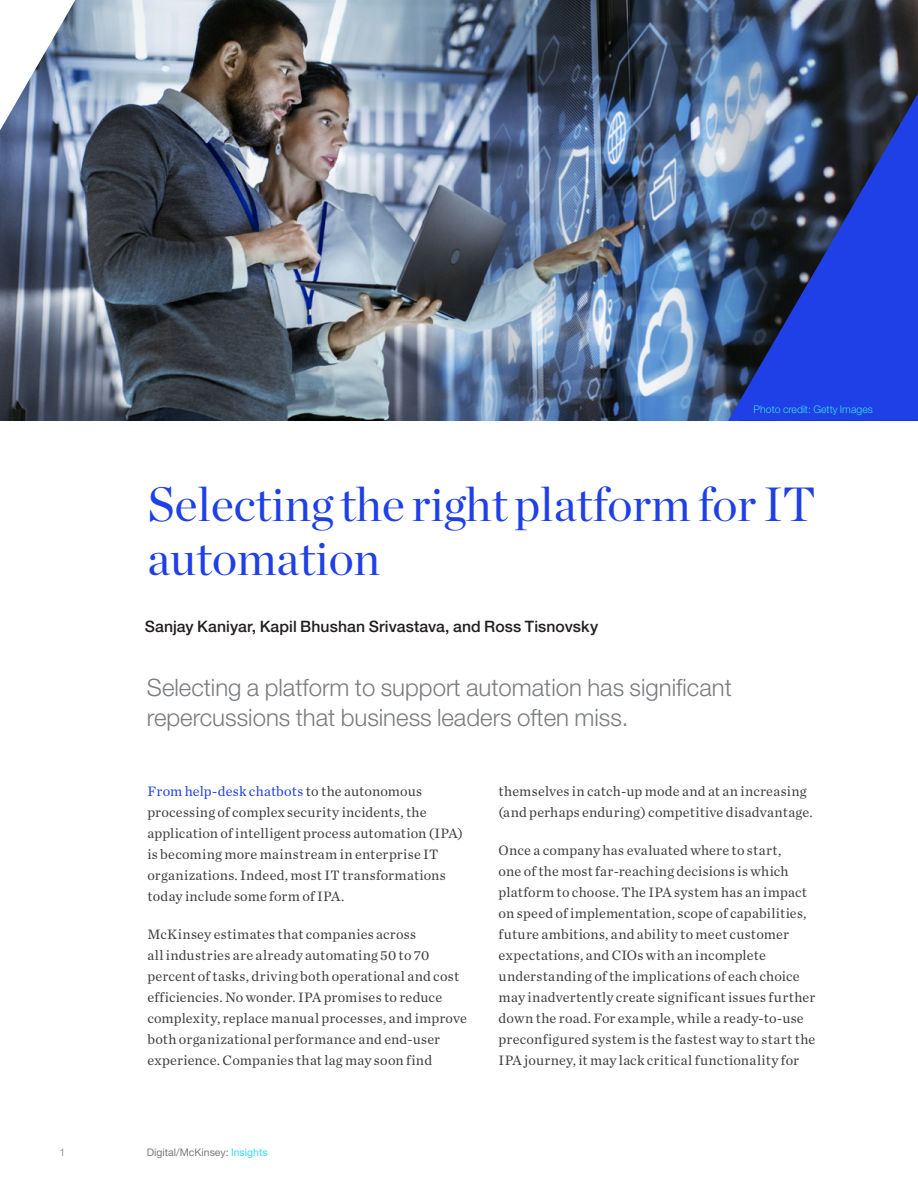
<style>
.page{position:relative;width:918px;height:1188px;background:#fff}
.page>*{position:absolute;margin:0;border:0;box-sizing:border-box;transform-origin:0 0}
.Chapter_heading_Elec{font:48px/54px "Chronicle Display";color:#1f40e6}
.Pull_out{font:300 24px/30px "Helvetica Neue LT Std";color:#7a7c7f}
.Author_names{font:500 15.75px "Helvetica Neue LT Std";letter-spacing:.005em;color:#231f20}
.Body_Copy{font:14.25px/21px "Chronicle Text G1";letter-spacing:.015em;color:#3e3e3f}
.Folio{font:10.5px "Helvetica Neue LT Std";color:#7a7c7f}
.t1{font:300 10.5px "Helvetica Neue LT Std";color:#37dee7}
.t2{font:10.5px "Helvetica Neue LT Std";color:#37dee7}
.t3{font:300 10.5px "Helvetica Neue LT Std";color:#7a7c7f}
.s1{color:#1f40e6}
.s2{color:#37dee7}
</style>
<div class="page">
<img style="left:0;top:0;width:918px;height:421px">
<svg style="left:728px;top:93px;width:190px;height:328px;background:#2d449f"></svg>
<svg style="left:0;top:0;width:83px;height:153px"></svg>
<p class="t3" style="left:60px;top:1145px;width:7px">1</p>
<p class="t2" style="left:750px;top:403px;width:119px">Photo credit/Get y Image</p>
<p class="t1" style="left:754px;top:403px;width:121px">Photo credit: Getty Images</p>
<h2 class="Chapter_heading_Elec" style="left:147px;top:474px;width:670px">Selecting the right platform for IT automation</h2>
<p class="Author_names" style="left:145px;top:617px;width:455px">Sanjay Kaniyar, Kapil Bhushan Srivastava, and Ross Tisnovsky</p>
<p class="Pull_out" style="left:147px;top:672px;width:586px">Selecting a platform to support automation has significant repercussions that business leaders often miss.</p>
<p class="Body_Copy" style="left:147px;top:780px;width:317px"><span class="s1">From help-desk chatbots</span> to the autonomous processing of complex security incidents, the application of intelligent process automation (IPA) is becoming more mainstream in enterprise IT organizations. Indeed, most IT transformations today include some form of IPA.</p>
<p class="Body_Copy" style="left:147px;top:923px;width:321px">McKinsey estimates that companies across<br>all industries are already automating 50 to 70 percent of tasks, driving both operational and cost efficiencies. No wonder. IPA promises to reduce complexity, replace manual processes, and improve both organizational performance and end-user experience. Companies that lag may soon find</p>
<p class="Folio" style="left:147px;top:1146px;width:122px">Digital/McKinsey: <span class="s2">Insights</span></p>
<p class="Body_Copy" style="left:499px;top:780px;width:316px">themselves in catch-up mode and at an increasing (and perhaps enduring) competitive disadvantage.</p>
<p class="Body_Copy" style="left:499px;top:839px;width:318px">Once a company has evaluated where to start,<br>one of the most far-reaching decisions is which platform to choose. The IPA system has an impact on speed of implementation, scope of capabilities, future ambitions, and ability to meet customer expectations, and CIOs with an incomplete understanding of the implications of each choice may inadvertently create significant issues further down the road. For example, while a ready-to-use preconfigured system is the fastest way to start the IPA journey, it may lack critical functionality for</p>
</div>
